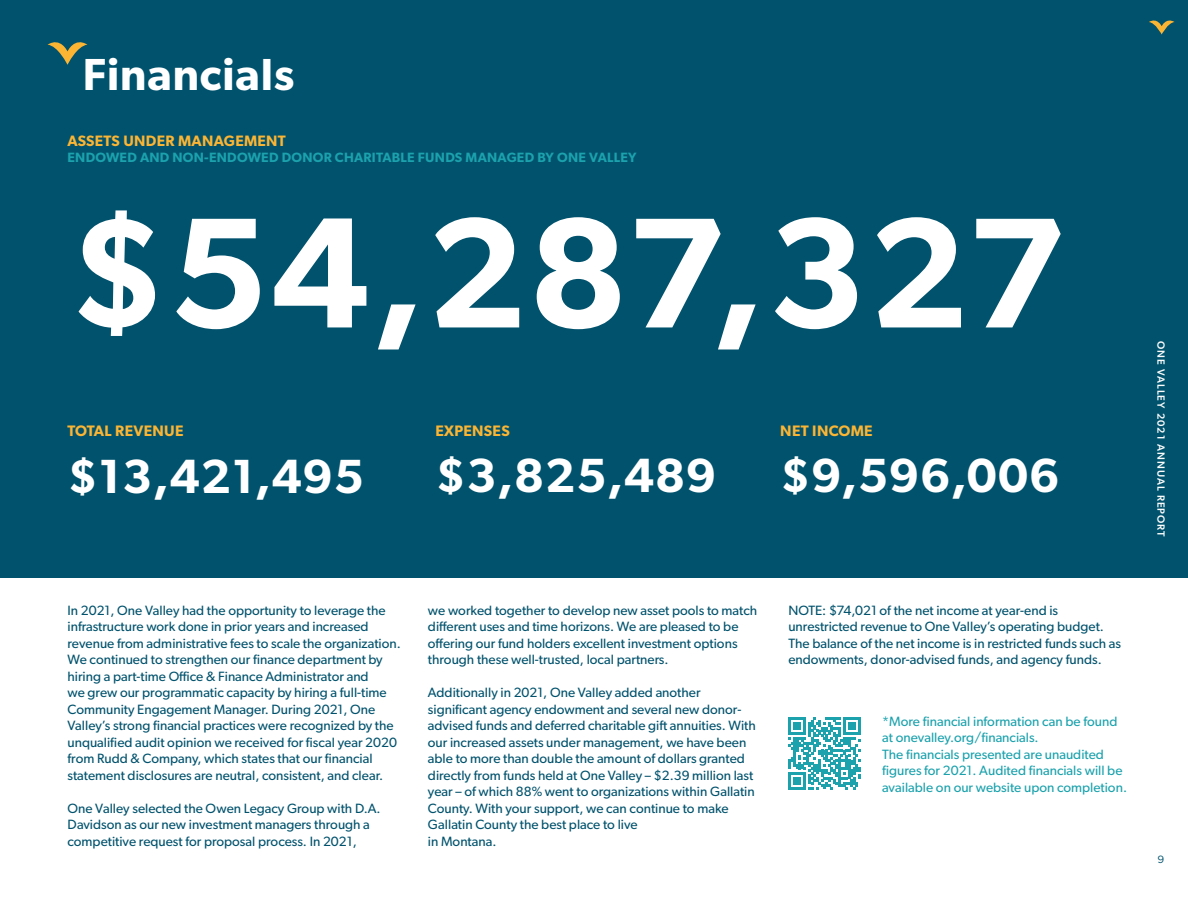
<style>
.page{position:relative;width:1188px;height:918px;background:#fff}
.page>*{position:absolute;margin:0;border:0;box-sizing:border-box;transform-origin:0 0}
.t1{font:600 157.5px "Gibson";letter-spacing:.02em;color:#fff}
.t2{font:600 48.15px "Gibson";letter-spacing:.02em;color:#fff}
.t3{font:600 45px "Gibson";letter-spacing:.02em;color:#fff}
.t4{font:600 15.15px "Gibson";letter-spacing:.02em;color:#fcb533}
.t5{font:13.5px/16.5px "Gibson";color:#01526d}
.t6{font:13.5px/16.5px "Gibson";color:#1ba2ad}
.t7{font:600 13.5px "Gibson";letter-spacing:.02em;color:#1ba2ad}
.t8{font:500 10.5px "Gibson";letter-spacing:.1em;color:#fcfcfc}
.t9{font:10.5px "Gotham";color:#01526d}
.s1{color:#fff}
</style>
<div class="page">
<div style="left:0;top:0;width:1188px;height:578px;background:#01526d"></div>
<svg style="left:48px;top:42px;width:39px;height:23px"></svg>
<svg style="left:1149px;top:20px;width:26px;height:14px"></svg>
<svg style="left:788px;top:717px;width:72px;height:72px"></svg>
<h3 class="t3" style="left:83px;top:48px;width:213px">Financials</h3>
<p class="t4" style="left:68px;top:132px;width:220px">ASSETS UNDER MANAGEMENT</p>
<p class="t7" style="left:68px;top:150px;width:571px">ENDOWED AND NON-ENDOWED DONOR CHARITABLE FUNDS MANAGED BY ONE VALLEY</p>
<h1 class="t1" style="left:68px;top:179px;width:999px">$54,287,327</h1>
<p class="t4" style="left:68px;top:422px;width:117px">TOTAL REVENUE</p>
<h2 class="t2" style="left:68px;top:447px;width:298px">$13,421,495</h2>
<p class="t4" style="left:436px;top:422px;width:76px">EXPENSES</p>
<p class="t4" style="left:780px;top:422px;width:94px">NET INCOME</p>
<h2 class="t2" style="left:436px;top:447px;width:282px">$3,825,489</h2>
<h2 class="t2" style="left:780px;top:447px;width:280px">$9,596,006</h2>
<p class="t5" style="left:68px;top:602px;width:335px">In 2021, One Valley had the opportunity to leverage the infrastructure work done in prior years and increased revenue from administrative fees to scale the organization.<br>We continued to strengthen our finance department by hiring a part-time Office &amp; Finance Administrator and<br>we grew our programmatic capacity by hiring a full-time Community Engagement Manager. During 2021, One Valley’s strong financial practices were recognized by the unqualified audit opinion we received for fiscal year 2020 from Rudd &amp; Company, which states that our financial statement disclosures are neutral, consistent, and clear.</p>
<p class="t5" style="left:68px;top:800px;width:315px">One Valley selected the Owen Legacy Group with D.A.<br>Davidson as our new investment managers through a competitive request for proposal process. In 2021,</p>
<p class="t5" style="left:428px;top:602px;width:331px">we worked together to develop new asset pools to match different uses and time horizons. We are pleased to be offering our fund holders excellent investment options through these well-trusted, local partners.</p>
<p class="t5" style="left:428px;top:684px;width:329px">Additionally in 2021, One Valley added another significant agency endowment and several new donor&shy;advised funds and deferred charitable gift annuities. With our increased assets under management, we have been able to more than double the amount of dollars granted directly from funds held at One Valley – $2.39 million last year – of which 88% went to organizations within Gallatin County. With your support, we can continue to make Gallatin County the best place to live<br>in Montana.</p>
<p class="t5" style="left:788px;top:602px;width:334px">NOTE: $74,021 of the net income at year-end is unrestricted revenue to One Valley’s operating budget.<br>The balance of the net income is in restricted funds such as endowments, donor-advised funds, and agency funds.</p>
<p class="t6" style="left:882px;top:712px;width:246px">*More financial information can be found at onevalley.org/financials.<br>The financials presented are unaudited figures for 2021. Audited financials will be available on our website upon completion.</p>
<p class="t8" style="left:1167px;top:341px;width:198px;rotate:90deg">ONE VALLEY 2021 ANNUAL REPOR<span class="s1">T</span></p>
<p class="t9" style="left:1157px;top:853px;width:8px">9</p>
</div>
